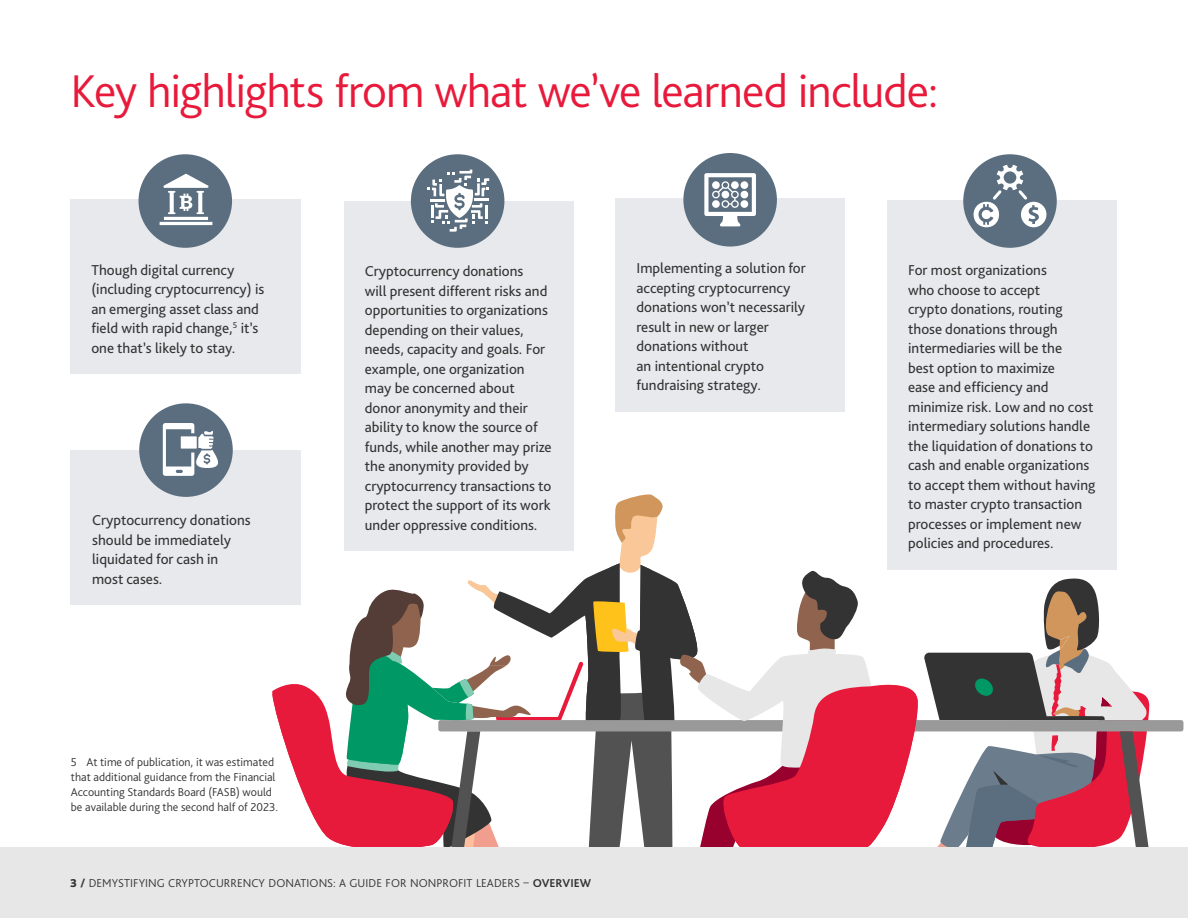
<style>
.page{position:relative;width:1188px;height:918px;background:#fff}
.page>*{position:absolute;margin:0;border:0;box-sizing:border-box;transform-origin:0 0}
.Red_Section_Head_2{font:300 48px "Bliss Pro";letter-spacing:-.025em;color:#e81a3b}
.Body_copy{font:15px/19.5px "Bliss Pro";color:#333}
.footnote{font:300 12px/15px "Bliss Pro";color:#333}
.s1{font-weight:800}
.s2{font-weight:700}
</style>
<div class="page">
<div style="left:438px;top:720px;width:745px;height:11px;background:#999;border-radius:2px"></div>
<svg style="left:272px;top:493px;width:886px;height:354px"></svg>
<div style="left:887px;top:200px;width:230px;height:369px;background:#e7e9ec"></div>
<div style="left:70px;top:199px;width:230px;height:175px;background:#e7e9ec"></div>
<div style="left:139px;top:154px;width:93px;height:94px;background:#5b6e7f;border-radius:50%"></div>
<div style="left:963px;top:154px;width:94px;height:94px;background:#5b6e7f;border-radius:50%"></div>
<div style="left:71px;top:450px;width:230px;height:155px;background:#e7e9ec"></div>
<div style="left:139px;top:403px;width:94px;height:94px;background:#5b6e7f;border-radius:50%"></div>
<svg style="left:163px;top:423px;width:55px;height:53px"></svg>
<svg style="left:160px;top:174px;width:52px;height:51px"></svg>
<div style="left:344px;top:201px;width:229px;height:350px;background:#e7e9ec"></div>
<div style="left:411px;top:154px;width:93px;height:94px;background:#5b6e7f;border-radius:50%"></div>
<svg style="left:427px;top:170px;width:62px;height:62px"></svg>
<div style="left:615px;top:198px;width:230px;height:214px;background:#e7e9ec"></div>
<div style="left:683px;top:153px;width:94px;height:94px;background:#5b6e7f;border-radius:50%"></div>
<svg style="left:704px;top:173px;width:52px;height:53px"></svg>
<svg style="left:973px;top:165px;width:73px;height:62px"></svg>
<div style="left:0;top:847px;width:1188px;height:71px;background:#e7e7e7"></div>
<p class="Red_Section_Head_2" style="left:71px;top:61px;width:869px">Key highlights from what we’ve learned include:</p>
<p class="Body_copy" style="left:91px;top:260px;width:174px">Though digital currency (including cryptocurrency) is an emerging asset class and field with rapid change,<sup>5</sup> it’s one that’s likely to stay.</p>
<p class="Body_copy" style="left:92px;top:510px;width:160px">Cryptocurrency donations should be immediately liquidated for cash in most cases.</p>
<p class="footnote" style="left:71px;top:754px;width:209px">5 At time of publication, it was estimated that additional guidance from the Financial Accounting Standards Board (FASB) would be available during the second half of 2023.</p>
<p class="Body_copy" style="left:365px;top:261px;width:188px">Cryptocurrency donations<br>will present different risks and opportunities to organizations depending on their values, needs, capacity and goals. For example, one organization may be concerned about donor anonymity and their ability to know the source of funds, while another may prize the anonymity provided by cryptocurrency transactions to protect the support of its work under oppressive conditions.</p>
<p class="Body_copy" style="left:637px;top:258px;width:171px">Implementing a solution for accepting cryptocurrency donations won’t necessarily result in new or larger donations without<br>an intentional crypto fundraising strategy.</p>
<p class="footnote" style="left:70px;top:875px;width:523px"><span class="s1">3</span> <span class="s2">/</span> DEMYSTIFYING CRYPTOCURRENCY DONATIONS: A GUIDE FOR NONPROFIT LEADERS – <span class="s2">OVERVIEW</span></p>
<p class="Body_copy" style="left:908px;top:260px;width:189px">For most organizations<br>who choose to accept<br>crypto donations, routing those donations through intermediaries will be the<br>best option to maximize<br>ease and efficiency and minimize risk. Low and no cost intermediary solutions handle the liquidation of donations to cash and enable organizations to accept them without having to master crypto transaction processes or implement new policies and procedures.</p>
</div>
